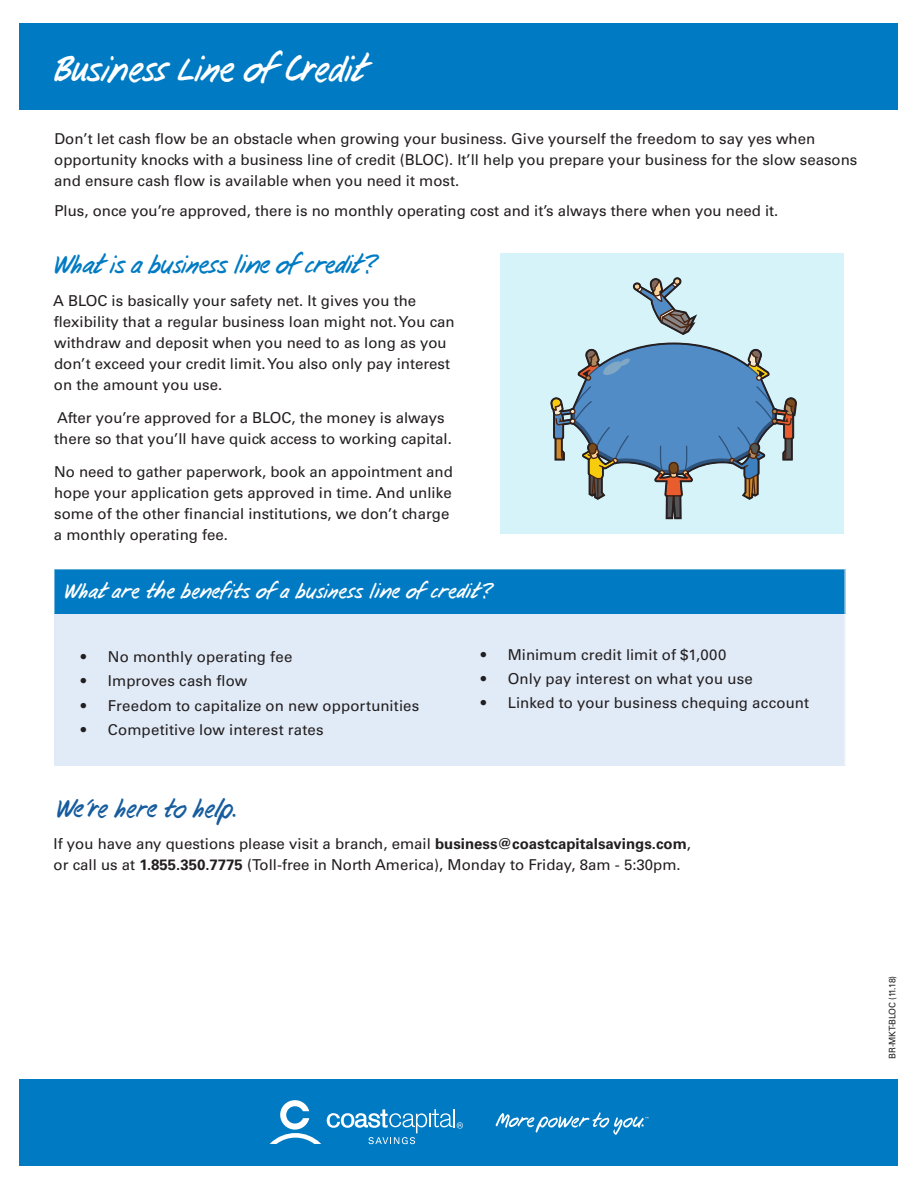
<style>
.page{position:relative;width:918px;height:1188px;background:#fff}
.page>*{position:absolute;margin:0;border:0;box-sizing:border-box;transform-origin:0 0}
.t1{font:34.5px "Coast User Friendly";color:#fff}
.Main_Head{font:24px "Coast User Friendly";color:#007bc3}
.Column_Header{font:24px "Coast User Friendly 4";color:#175d9e}
.Sub_Head{font:19.5px "Coast User Friendly 4";letter-spacing:.025em;color:#fff}
.Column_Header-2{font:15px/21px "Univers LT Std";color:#231f20}
.Fine_Print{font:9px "Univers LT Std";letter-spacing:-.02em;color:#231f20}
.s1{font-weight:700}
</style>
<div class="page">
<div style="left:20px;top:23px;width:878px;height:87px;background:#007bc3"></div>
<div style="left:20px;top:1079px;width:878px;height:87px;background:#007bc3"></div>
<svg style="left:270px;top:1100px;width:51px;height:44px"></svg>
<svg style="left:327px;top:1109px;width:136px;height:35px"></svg>
<svg style="left:496px;top:1113px;width:152px;height:22px"></svg>
<div style="left:54px;top:569px;width:791px;height:45px;background:#007bc3"></div>
<div style="left:54px;top:614px;width:791px;height:152px;background:#e1ebf7"></div>
<hr style="left:54px;top:569px;width:1px;height:45px;background:#fff">
<div style="left:501px;top:254px;width:343px;height:280px;background:#d6f3fa"></div>
<svg style="left:550px;top:277px;width:247px;height:242px"></svg>
<p class="t1" style="left:50px;top:46px;width:316px">Business Line of Credit</p>
<p class="Column_Header-2" style="left:54px;top:128px;width:805px">Don’t let cash flow be an obstacle when growing your business. Give yourself the freedom to say yes when opportunity knocks with a business line of credit (BLOC). It’ll help you prepare your business for the slow seasons and ensure cash flow is available when you need it most.</p>
<p class="Column_Header-2" style="left:54px;top:200px;width:725px">Plus, once you’re approved, there is no monthly operating cost and it’s always there when you need it.</p>
<p class="Main_Head" style="left:51px;top:249px;width:323px">What is a business line of credit?</p>
<p class="Column_Header-2" style="left:53px;top:290px;width:403px">A BLOC is basically your safety net. It gives you the flexibility that a regular business loan might not. You can withdraw and deposit when you need to as long as you don’t exceed your credit limit. You also only pay interest on the amount you use.</p>
<p class="Column_Header-2" style="left:54px;top:407px;width:399px">After you’re approved for a BLOC, the money is always there so that you’ll have quick access to working capital.</p>
<p class="Column_Header-2" style="left:54px;top:461px;width:401px">No need to gather paperwork, book an appointment and hope your application gets approved in time. And unlike some of the other financial institutions, we don’t charge a monthly operating fee.</p>
<p class="Sub_Head" style="left:62px;top:579px;width:428px">What are the benefits of a business line of credit?</p>
<p class="Column_Header-2" style="left:81px;top:646px;width:213px">• No monthly operating fee</p>
<p class="Column_Header-2" style="left:81px;top:671px;width:168px">• Improves cash flow</p>
<p class="Column_Header-2" style="left:81px;top:695px;width:340px">• Freedom to capitalize on new opportunities</p>
<p class="Column_Header-2" style="left:81px;top:719px;width:244px">• Competitive low interest rates</p>
<p class="Column_Header-2" style="left:481px;top:644px;width:247px">• Minimum credit limit of $1,000</p>
<p class="Column_Header-2" style="left:481px;top:668px;width:273px">• Only pay interest on what you use</p>
<p class="Column_Header-2" style="left:481px;top:693px;width:330px">• Linked to your business chequing account</p>
<p class="Column_Header" style="left:54px;top:793px;width:184px">We’re here to help.</p>
<p class="Column_Header-2" style="left:54px;top:833px;width:639px">If you have any questions please visit a branch, email <span class="s1">business@coastcapitalsavings.com</span>, or call us at <span class="s1">1.855.350.7775</span> (Toll-free in North America), Monday to Friday, 8am - 5:30pm.</p>
<p class="Fine_Print" style="left:887px;top:1059px;width:84px;rotate:-90deg">BR-MKT-BLOC (11.18)</p>
</div>
